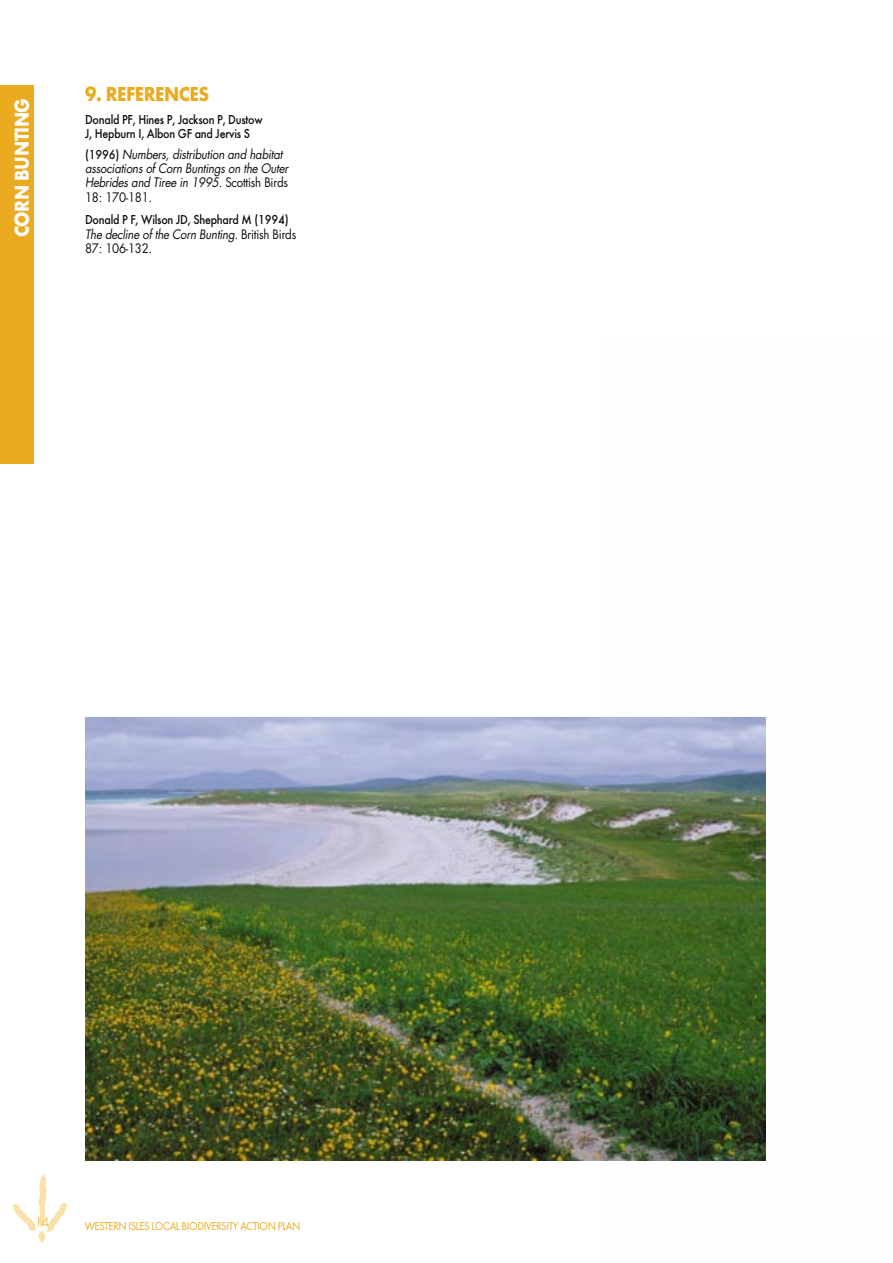
<style>
.page{position:relative;width:893px;height:1263px;background:#fff}
.page>*{position:absolute;margin:0;border:0;box-sizing:border-box;transform-origin:0 0}
.Head_1{font:700 21px "Futura T";letter-spacing:-.02em;color:#eaab21;scale:.9 1}
.t1{font:700 21px "Futura T";letter-spacing:-.02em;color:#fffdfd;scale:.9 1}
.t2{font:300 15px "Futura T";color:#eaab21;scale:.9 1}
.Body_text{font:500 13.5px/14.2px "Futura T";letter-spacing:-.02em;color:#100f0e;scale:.9 1}
.Body_text-2{font:italic 12.75px/14.2px "Futura";letter-spacing:-.02em;color:#100f0e;scale:.9 1}
.t3{font:12px "Futura T";letter-spacing:-.04em;color:#eaab21;scale:.9 1}
.s1{font-family:"Futura T";font-weight:500;font-style:normal;font-size:13.5px}
.s2{font-style:normal}
</style>
<div class="page">
<img style="left:14px;top:1175px;width:53px;height:67px">
<div style="left:0;top:85px;width:34px;height:379px;background:#eaab21"></div>
<img style="left:85px;top:717px;width:680px;height:444px">
<h1 class="t1" style="left:9px;top:237px;width:157px;rotate:-90deg">CORN BUNTING</h1>
<p class="Head_1" style="left:85px;top:81px;width:140px">9. REFERENCES</p>
<p class="Body_text" style="left:85px;top:112px;width:199px">Donald PF, Hines P, Jackson P, Dustow<br>J, Hepburn I, Albon GF and Jervis S</p>
<p class="Body_text-2" style="left:85px;top:147px;width:227px"><span class="s1">(1996)</span> Numbers, distribution and habitat associations of Corn Buntings on the Outer Hebrides and Tiree in 1995. <span class="s2">Scottish Birds 18: 170-181.</span></p>
<p class="Body_text" style="left:85px;top:212px;width:228px">Donald P F, Wilson JD, Shephard M (1994)</p>
<p class="Body_text-2" style="left:85px;top:227px;width:236px">The decline of the Corn Bunting. <span class="s2">British Birds<br>87: 106-132.</span></p>
<p class="t2" style="left:35px;top:1213px;width:18px">14</p>
<p class="t3" style="left:85px;top:1219px;width:241px">WESTERN ISLES LOCAL BIODIVERSITY ACTION PLAN</p>
</div>
